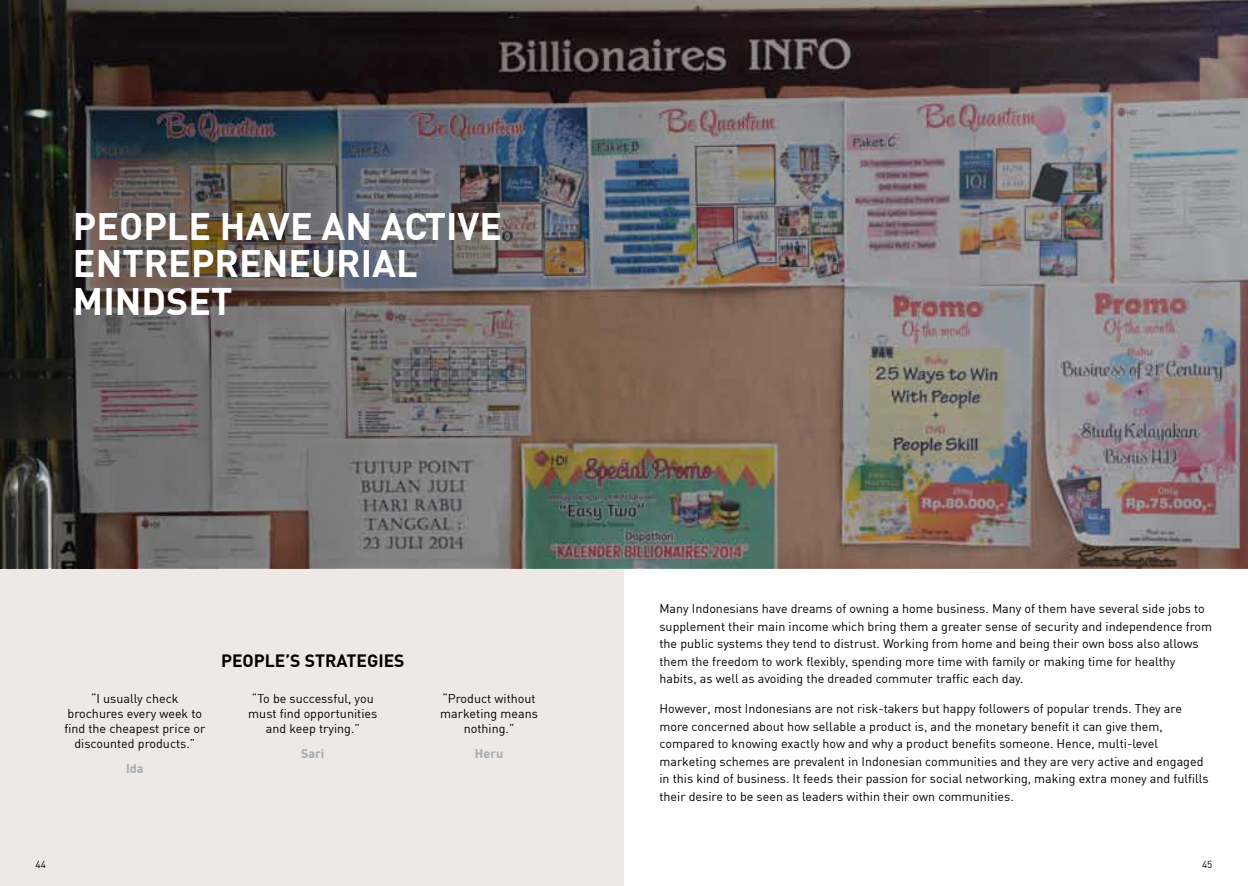
<style>
.page{position:relative;width:1248px;height:886px;background:#fff}
.page>*{position:absolute;margin:0;border:0;box-sizing:border-box;transform-origin:0 0}
.t1{font:700 37.5px/37.5px "DIN";color:#fff}
.t2{font:700 17.5px "DIN";color:#000}
.t3{font:12.5px/17.5px "DIN";color:#000;text-align:center}
.t4{font:700 12.5px "DIN";color:#a7a9ac}
.t5{font:10px "DIN";color:#000}
</style>
<div class="page">
<div style="left:0;top:568px;width:624px;height:318px;background:#eee9e5"></div>
<img style="left:0;top:0;width:1247px;height:568px">
<h1 class="t1" style="left:73px;top:206px;width:430px">PEOPLE HAVE AN ACTIVE<br>ENTREPRENEURIAL<br>MINDSET</h1>
<p class="t3" style="left:64px;top:691px;width:142px;line-height:15px">“I usually check brochures every week to find the cheapest price or discounted products.”</p>
<p class="t4" style="left:126px;top:760px;width:19px">Ida</p>
<h2 class="t2" style="left:221px;top:649px;width:185px">PEOPLE’S STRATEGIES</h2>
<p class="t3" style="left:248px;top:691px;width:130px;line-height:15px">“To be successful, you must find opportunities and keep trying.”</p>
<p class="t4" style="left:301px;top:745px;width:25px">Sari</p>
<p class="t3" style="left:440px;top:691px;width:99px;line-height:15px">“Product without marketing means nothing.”</p>
<p class="t4" style="left:475px;top:745px;width:30px">Heru</p>
<p class="t3" style="left:659px;top:600px;width:554px;text-align:left">Many Indonesians have dreams of owning a home business. Many of them have several side jobs to supplement their main income which bring them a greater sense of security and independence from the public systems they tend to distrust. Working from home and being their own boss also allows them the freedom to work flexibly, spending more time with family or making time for healthy habits, as well as avoiding the dreaded commuter traffic each day.</p>
<p class="t3" style="left:659px;top:700px;width:551px;text-align:left">However, most Indonesians are not risk-takers but happy followers of popular trends. They are more concerned about how sellable a product is, and the monetary benefit it can give them, compared to knowing exactly how and why a product benefits someone. Hence, multi-level marketing schemes are prevalent in Indonesian communities and they are very active and engaged in this kind of business. It feeds their passion for social networking, making extra money and fulfills their desire to be seen as leaders within their own communities.</p>
<p class="t5" style="left:35px;top:858px;width:12px">44</p>
<p class="t5" style="left:1201px;top:858px;width:12px">45</p>
</div>
